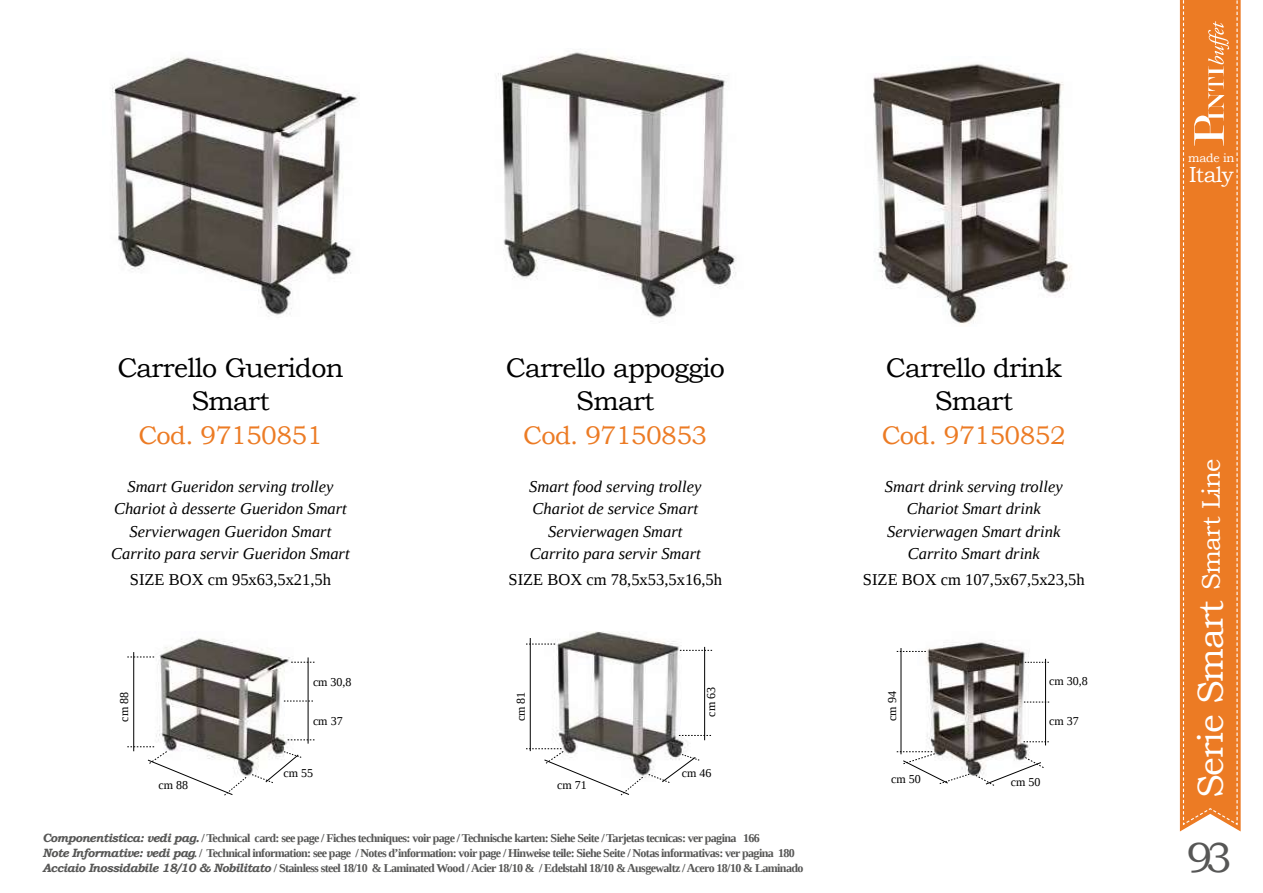
<style>
.page{position:relative;width:1263px;height:893px;background:#fff}
.page>*{position:absolute;margin:0;border:0;box-sizing:border-box;transform-origin:0 0}
.t1{font:42px "Bookman Old Style";color:#575756}
.t2{font:36px "Bookman Old Style";letter-spacing:-.025em;color:#fff}
.t3{font:27px/32.4px "Bookman Old Style";letter-spacing:-.025em;color:#000;text-align:center}
.t4{font:25.5px "Bookman Old Style";letter-spacing:-.025em;color:#ec7b24}
.t5{font:21.9px "Bookman Old Style";letter-spacing:-.025em;color:#fff}
.t6{font:italic 16.5px/22.5px "Liberation Serif";color:#000;text-align:center}
.t7{font:16.5px "Liberation Serif";color:#000}
.t8{font:12.15px "Bookman Old Style";letter-spacing:-.025em;color:#fff}
.t9{font:700 12px/15px "Liberation Serif";letter-spacing:-.05em;color:#575756}
.t10{font:12px "Liberation Serif";color:#000}
.s1{font-family:"Bookman Old Style";font-style:italic}
.s2{font-style:italic}
.s3{font-size:25.5px}
</style>
<div class="page">
<svg style="left:1180px;top:0;width:61px;height:831px;background:#ee8a3d"></svg>
<svg style="left:1182px;top:0;width:56px;height:826px;background:#f09b59"></svg>
<div style="left:1183px;top:0;width:54px;height:824px;background:#ec7b24"></div>
<img style="left:918px;top:641px;width:125px;height:110px">
<img style="left:112px;top:57px;width:246px;height:260px">
<img style="left:496px;top:52px;width:240px;height:271px">
<img style="left:873px;top:64px;width:199px;height:260px">
<img style="left:149px;top:638px;width:149px;height:108px">
<hr style="left:133px;top:652px;width:1px;height:99px;background:#000">
<svg style="left:127px;top:656px;width:27px;height:1px"></svg>
<hr style="left:308px;top:657px;width:1px;height:87px;background:#000">
<svg style="left:288px;top:739px;width:26px;height:1px"></svg>
<svg style="left:291px;top:662px;width:23px;height:1px"></svg>
<svg style="left:127px;top:746px;width:175px;height:50px"></svg>
<svg style="left:284px;top:701px;width:29px;height:1px"></svg>
<img style="left:544px;top:631px;width:150px;height:117px">
<hr style="left:530px;top:638px;width:1px;height:113px;background:#000">
<hr style="left:704px;top:647px;width:1px;height:93px;background:#000">
<svg style="left:679px;top:735px;width:32px;height:1px"></svg>
<svg style="left:526px;top:748px;width:174px;height:48px"></svg>
<svg style="left:680px;top:650px;width:32px;height:1px"></svg>
<svg style="left:526px;top:644px;width:29px;height:1px"></svg>
<svg style="left:1025px;top:662px;width:24px;height:1px"></svg>
<svg style="left:897px;top:651px;width:29px;height:1px"></svg>
<hr style="left:900px;top:648px;width:1px;height:106px;background:#000">
<hr style="left:1045px;top:659px;width:1px;height:86px;background:#000">
<svg style="left:1023px;top:741px;width:26px;height:1px"></svg>
<svg style="left:897px;top:751px;width:147px;height:35px"></svg>
<svg style="left:1024px;top:702px;width:25px;height:1px"></svg>
<h3 class="t3" style="left:117px;top:351px;width:228px;line-height:33px">Carrello Gueridon<br>Smart</h3>
<h3 class="t4" style="left:138px;top:419px;width:186px">Cod. 97150851</h3>
<h3 class="t6" style="left:111px;top:475px;width:240px">Smart Gueridon serving trolley<br>Chariot à desserte Gueridon Smart<br>Servierwagen Gueridon Smart<br>Carrito para servir Gueridon Smart</h3>
<h3 class="t7" style="left:130px;top:569px;width:203px">SIZE BOX cm 95x63,5x21,5h</h3>
<h3 class="t3" style="left:506px;top:352px;width:221px">Carrello appoggio<br>Smart</h3>
<h3 class="t4" style="left:523px;top:419px;width:186px">Cod. 97150853</h3>
<h3 class="t6" style="left:529px;top:475px;width:174px">Smart food serving trolley<br>Chariot de service Smart<br>Servierwagen Smart<br>Carrito para servir Smart</h3>
<h3 class="t7" style="left:508px;top:568px;width:215px">SIZE BOX cm 78,5x53,5x16,5h</h3>
<h3 class="t3" style="left:886px;top:352px;width:177px">Carrello drink<br>Smart</h3>
<h3 class="t4" style="left:882px;top:419px;width:186px">Cod. 97150852</h3>
<h3 class="t6" style="left:885px;top:475px;width:179px">Smart drink serving trolley<br>Chariot Smart drink<br>Servierwagen Smart drink<br>Carrito Smart drink</h3>
<h3 class="t7" style="left:863px;top:569px;width:223px">SIZE BOX cm 107,5x67,5x23,5h</h3>
<p class="t10" style="left:116px;top:722px;width:31px;rotate:-90deg">cm 88</p>
<p class="t10" style="left:313px;top:674px;width:40px">cm 30,8</p>
<p class="t10" style="left:313px;top:713px;width:31px">cm 37</p>
<p class="t10" style="left:513px;top:721px;width:31px;rotate:-90deg">cm 81</p>
<p class="t10" style="left:703px;top:717px;width:31px;rotate:-90deg">cm 63</p>
<p class="t10" style="left:884px;top:721px;width:31px;rotate:-90deg">cm 94</p>
<p class="t10" style="left:1049px;top:674px;width:40px">cm 30,8</p>
<p class="t10" style="left:1049px;top:713px;width:31px">cm 37</p>
<p class="t10" style="left:159px;top:777px;width:31px">cm 88</p>
<p class="t10" style="left:283px;top:765px;width:31px">cm 55</p>
<p class="t10" style="left:557px;top:777px;width:31px">cm 71</p>
<p class="t10" style="left:682px;top:765px;width:31px">cm 46</p>
<p class="t10" style="left:891px;top:771px;width:31px">cm 50</p>
<p class="t10" style="left:1011px;top:774px;width:31px">cm 50</p>
<p class="t9" style="left:43px;top:830px;width:762px"><span class="s1">Componentistica: vedi pag.</span> / Technical card: see page / Fiches techniques: voir page / Technische karten: Siehe Seite / Tarjetas tecnicas: ver pagina 166<br><span class="s1">Note Informative: vedi pag</span><span class="s2">.</span> / Technical information: see page / Notes d’information: voir page / Hinweise teile: Siehe Seite / Notas informativas: ver pagina 180<br><span class="s1">Acciaio Inossidabile 18/10 &amp; Nobilitato</span> / Stainless steel 18/10 &amp; Laminated Wood / Acier 18/10 &amp; / Edelstahl 18/10 &amp; Ausgewaltz / Acero 18/10 &amp; Laminado</p>
<p class="t8" style="left:1188px;top:150px;width:48px">made in</p>
<h3 class="t5" style="left:1189px;top:160px;width:46px">Italy</h3>
<h2 class="t2" style="left:1187px;top:798px;width:342px;rotate:-90deg">Serie Smart <span class="s3">Smart Line</span></h2>
<h1 class="t1" style="left:1187px;top:830px;width:47px">93</h1>
</div>
